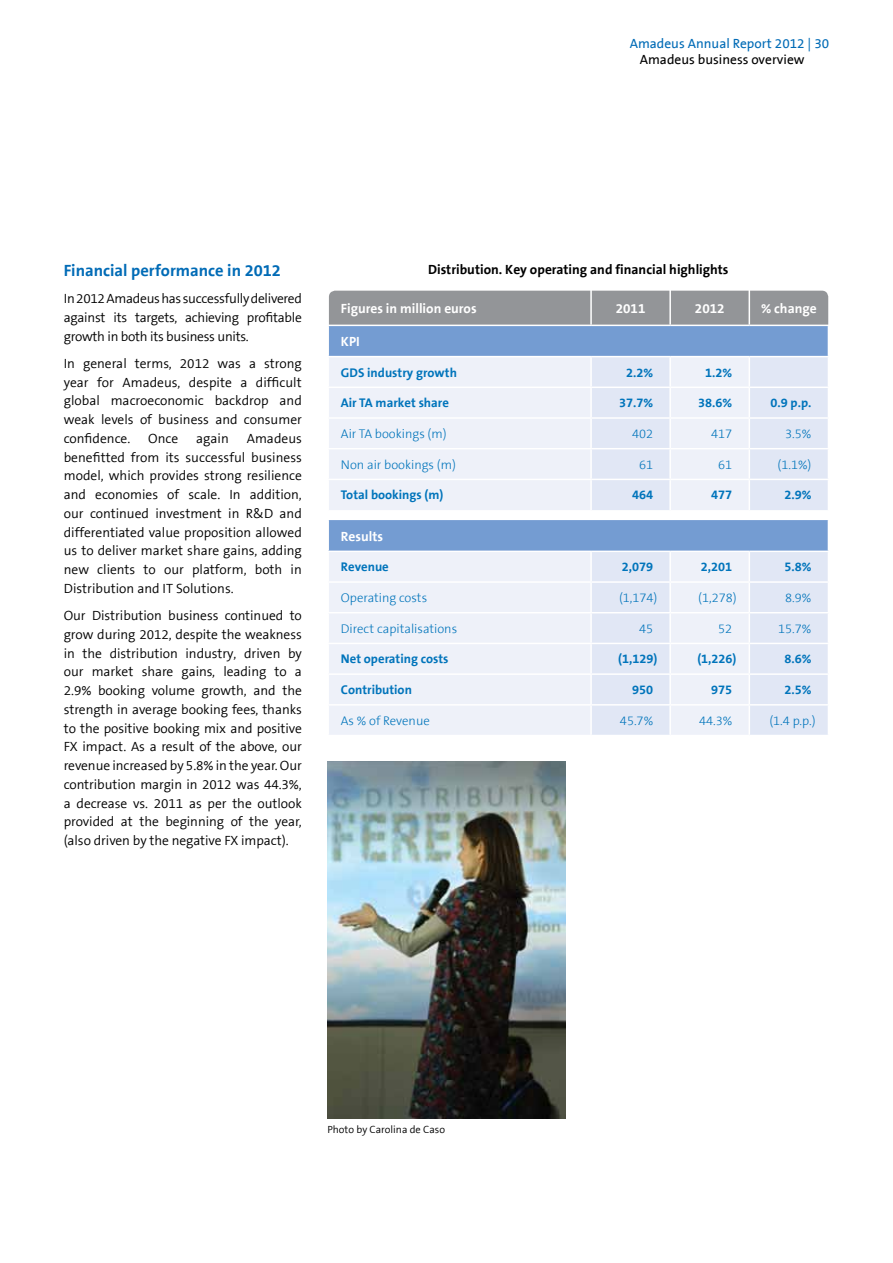
<style>
.page{position:relative;width:893px;height:1263px;background:#fff}
.page>*{position:absolute;margin:0;border:0;box-sizing:border-box;transform-origin:0 0}
.t1{font:700 16.5px "The Sans B7";color:#006bb6}
.t2{font:300 13.5px/18.8px "The Sans B4";letter-spacing:-.005em;color:#000;text-align:justify}
.t3{font:700 13.5px "The Sans B7";color:#000}
.t4{font:700 13.5px "The Sans B7";color:#fff}
.t5{font:13.5px "The Sans B5 Plain";color:#006bb6}
.t6{font:13.5px "The Sans B5 Plain";color:#000}
.t7{font:700 12.75px "The Sans B7";color:#0074bb}
.t8{font:300 12.75px "The Sans B3";color:#0074bb}
.t9{font:300 10.5px "The Sans B4";color:#000}
</style>
<div class="page">
<div style="left:329px;top:291px;width:499px;height:34px;background:#939598"></div>
<div style="left:329px;top:326px;width:499px;height:30px;background:#749cd2"></div>
<svg style="left:329px;top:357px;width:262px;height:378px;background:#e4eaf5"></svg>
<svg style="left:591px;top:357px;width:237px;height:378px;background:#dce4f3"></svg>
<hr style="left:590px;top:290px;width:2px;height:35px;background:#fff">
<hr style="left:669px;top:290px;width:2px;height:35px;background:#fff">
<hr style="left:749px;top:290px;width:1px;height:35px;background:#fff">
<hr style="left:590px;top:357px;width:2px;height:30px;background:#fff">
<hr style="left:669px;top:357px;width:2px;height:30px;background:#fff">
<hr style="left:749px;top:357px;width:1px;height:30px;background:#fff">
<hr style="left:327px;top:387px;width:264px;height:1px;background:#fff">
<hr style="left:591px;top:387px;width:79px;height:1px;background:#fff">
<hr style="left:590px;top:388px;width:2px;height:29px;background:#fff">
<hr style="left:670px;top:387px;width:79px;height:1px;background:#fff">
<hr style="left:669px;top:388px;width:2px;height:29px;background:#fff">
<hr style="left:749px;top:387px;width:80px;height:1px;background:#fff">
<hr style="left:327px;top:417px;width:264px;height:2px;background:#fff">
<hr style="left:591px;top:417px;width:79px;height:2px;background:#fff">
<hr style="left:590px;top:419px;width:2px;height:29px;background:#fff">
<hr style="left:670px;top:417px;width:79px;height:2px;background:#fff">
<hr style="left:669px;top:419px;width:2px;height:29px;background:#fff">
<hr style="left:749px;top:417px;width:80px;height:2px;background:#fff">
<svg style="left:749px;top:388px;width:1px;height:60px"></svg>
<hr style="left:327px;top:448px;width:264px;height:1px;background:#fff">
<hr style="left:591px;top:448px;width:79px;height:1px;background:#fff">
<hr style="left:590px;top:449px;width:2px;height:30px;background:#fff">
<hr style="left:670px;top:448px;width:79px;height:1px;background:#fff">
<hr style="left:669px;top:449px;width:2px;height:30px;background:#fff">
<hr style="left:749px;top:448px;width:80px;height:1px;background:#fff">
<hr style="left:749px;top:449px;width:1px;height:30px;background:#fff">
<hr style="left:327px;top:479px;width:264px;height:1px;background:#fff">
<hr style="left:591px;top:479px;width:79px;height:1px;background:#fff">
<hr style="left:590px;top:480px;width:2px;height:30px;background:#fff">
<hr style="left:670px;top:479px;width:79px;height:1px;background:#fff">
<hr style="left:669px;top:480px;width:2px;height:30px;background:#fff">
<hr style="left:749px;top:479px;width:80px;height:1px;background:#fff">
<hr style="left:749px;top:480px;width:1px;height:30px;background:#fff">
<hr style="left:327px;top:551px;width:264px;height:1px;background:#fff">
<hr style="left:591px;top:551px;width:79px;height:1px;background:#fff">
<hr style="left:590px;top:552px;width:2px;height:29px;background:#fff">
<hr style="left:670px;top:551px;width:79px;height:1px;background:#fff">
<hr style="left:669px;top:552px;width:2px;height:29px;background:#fff">
<hr style="left:749px;top:551px;width:80px;height:1px;background:#fff">
<hr style="left:327px;top:581px;width:264px;height:2px;background:#fff">
<hr style="left:591px;top:581px;width:79px;height:2px;background:#fff">
<hr style="left:590px;top:583px;width:2px;height:29px;background:#fff">
<hr style="left:670px;top:581px;width:79px;height:2px;background:#fff">
<hr style="left:669px;top:583px;width:2px;height:29px;background:#fff">
<hr style="left:749px;top:581px;width:80px;height:2px;background:#fff">
<svg style="left:749px;top:552px;width:1px;height:60px"></svg>
<hr style="left:327px;top:612px;width:264px;height:1px;background:#fff">
<hr style="left:591px;top:612px;width:79px;height:1px;background:#fff">
<hr style="left:590px;top:613px;width:2px;height:30px;background:#fff">
<hr style="left:670px;top:612px;width:79px;height:1px;background:#fff">
<hr style="left:669px;top:613px;width:2px;height:30px;background:#fff">
<hr style="left:749px;top:612px;width:80px;height:1px;background:#fff">
<hr style="left:749px;top:613px;width:1px;height:30px;background:#fff">
<hr style="left:327px;top:643px;width:264px;height:1px;background:#fff">
<hr style="left:591px;top:643px;width:79px;height:1px;background:#fff">
<hr style="left:590px;top:644px;width:2px;height:29px;background:#fff">
<hr style="left:670px;top:643px;width:79px;height:1px;background:#fff">
<hr style="left:669px;top:644px;width:2px;height:29px;background:#fff">
<hr style="left:749px;top:643px;width:80px;height:1px;background:#fff">
<hr style="left:327px;top:673px;width:264px;height:2px;background:#fff">
<hr style="left:591px;top:673px;width:79px;height:2px;background:#fff">
<hr style="left:590px;top:675px;width:2px;height:29px;background:#fff">
<hr style="left:670px;top:673px;width:79px;height:2px;background:#fff">
<hr style="left:669px;top:675px;width:2px;height:29px;background:#fff">
<hr style="left:749px;top:673px;width:80px;height:2px;background:#fff">
<hr style="left:327px;top:704px;width:264px;height:2px;background:#fff">
<hr style="left:591px;top:704px;width:79px;height:2px;background:#fff">
<hr style="left:590px;top:706px;width:2px;height:29px;background:#fff">
<hr style="left:670px;top:704px;width:79px;height:2px;background:#fff">
<hr style="left:669px;top:706px;width:2px;height:29px;background:#fff">
<hr style="left:749px;top:704px;width:80px;height:2px;background:#fff">
<svg style="left:749px;top:644px;width:1px;height:91px"></svg>
<img style="left:327px;top:762px;width:239px;height:356px">
<p class="t5" style="left:630px;top:37px;width:201px">Amadeus Annual Report 2012 | 30</p>
<p class="t6" style="left:640px;top:53px;width:166px">Amadeus business overview</p>
<p class="t1" style="left:64px;top:262px;width:219px">Financial performance in 2012</p>
<p class="t2" style="left:64px;top:290px;width:240px">In 2012 Amadeus has successfully delivered against its targets, achieving profitable growth in both its business units.</p>
<p class="t2" style="left:64px;top:354px;width:240px">In general terms, 2012 was a strong year for Amadeus, despite a difficult global macroeconomic backdrop and weak levels of business and consumer confidence.</p>
<p class="t2" style="left:64px;top:429px;width:240px;text-indent:183px">Amadeus benefitted from its successful business model, which provides strong resilience and economies of scale. In addition, our continued investment in R&amp;D and differentiated value proposition allowed us to deliver market share gains, adding new clients to our platform, both in Distribution and IT Solutions.</p>
<p class="t2" style="left:64px;top:607px;width:240px">Our Distribution business continued to grow during 2012, despite the weakness in the distribution industry, driven by our market share gains, leading to a 2.9% booking volume growth, and the strength in average booking fees, thanks to the positive booking mix and positive FX impact. As a result of the above, our revenue increased by 5.8% in the year. Our contribution margin in 2012 was 44.3%, a decrease vs. 2011 as per the outlook provided at the beginning of the year, (also driven by the negative FX impact).</p>
<p class="t2" style="left:148px;top:429px;width:32px">Once</p>
<p class="t2" style="left:196px;top:429px;width:34px">again</p>
<p class="t3" style="left:428px;top:262px;width:302px">Distribution. Key operating and financial highlights</p>
<p class="t4" style="left:341px;top:301px;width:137px">Figures in million euros</p>
<p class="t4" style="left:616px;top:301px;width:31px">2011</p>
<p class="t4" style="left:695px;top:301px;width:31px">2012</p>
<p class="t4" style="left:761px;top:301px;width:57px">% change</p>
<p class="t4" style="left:341px;top:334px;width:20px">KPI</p>
<p class="t7" style="left:341px;top:366px;width:118px">GDS industry growth</p>
<p class="t7" style="left:626px;top:366px;width:29px">2.2%</p>
<p class="t7" style="left:705px;top:366px;width:29px">1.2%</p>
<p class="t7" style="left:341px;top:396px;width:109px">Air TA market share</p>
<p class="t7" style="left:619px;top:396px;width:36px">37.7%</p>
<p class="t7" style="left:698px;top:396px;width:36px">38.6%</p>
<p class="t7" style="left:770px;top:396px;width:42px">0.9 p.p.</p>
<p class="t8" style="left:341px;top:427px;width:107px">Air TA bookings (m)</p>
<p class="t8" style="left:632px;top:427px;width:23px">402</p>
<p class="t8" style="left:711px;top:427px;width:23px">417</p>
<p class="t8" style="left:785px;top:427px;width:28px">3.5%</p>
<p class="t8" style="left:341px;top:458px;width:116px">Non air bookings (m)</p>
<p class="t8" style="left:639px;top:458px;width:16px">61</p>
<p class="t8" style="left:718px;top:458px;width:16px">61</p>
<p class="t8" style="left:778px;top:458px;width:35px">(1.1%)</p>
<p class="t7" style="left:341px;top:488px;width:104px">Total bookings (m)</p>
<p class="t7" style="left:632px;top:488px;width:23px">464</p>
<p class="t7" style="left:711px;top:488px;width:23px">477</p>
<p class="t7" style="left:784px;top:488px;width:29px">2.9%</p>
<p class="t4" style="left:341px;top:529px;width:44px">Results</p>
<p class="t7" style="left:341px;top:560px;width:49px">Revenue</p>
<p class="t7" style="left:622px;top:560px;width:33px">2,079</p>
<p class="t7" style="left:701px;top:560px;width:33px">2,201</p>
<p class="t7" style="left:784px;top:560px;width:29px">5.8%</p>
<p class="t8" style="left:341px;top:591px;width:88px">Operating costs</p>
<p class="t8" style="left:619px;top:591px;width:40px">(1,174)</p>
<p class="t8" style="left:698px;top:591px;width:40px">(1,278)</p>
<p class="t8" style="left:785px;top:591px;width:28px">8.9%</p>
<p class="t8" style="left:341px;top:622px;width:118px">Direct capitalisations</p>
<p class="t8" style="left:639px;top:622px;width:16px">45</p>
<p class="t8" style="left:718px;top:622px;width:16px">52</p>
<p class="t8" style="left:778px;top:622px;width:35px">15.7%</p>
<p class="t7" style="left:341px;top:652px;width:109px">Net operating costs</p>
<p class="t7" style="left:618px;top:652px;width:41px">(1,129)</p>
<p class="t7" style="left:697px;top:652px;width:41px">(1,226)</p>
<p class="t7" style="left:784px;top:652px;width:29px">8.6%</p>
<p class="t7" style="left:341px;top:683px;width:73px">Contribution</p>
<p class="t7" style="left:632px;top:683px;width:23px">950</p>
<p class="t7" style="left:711px;top:683px;width:23px">975</p>
<p class="t7" style="left:784px;top:683px;width:29px">2.5%</p>
<p class="t8" style="left:341px;top:714px;width:90px">As % of Revenue</p>
<p class="t8" style="left:620px;top:714px;width:35px">45.7%</p>
<p class="t8" style="left:699px;top:714px;width:35px">44.3%</p>
<p class="t8" style="left:769px;top:714px;width:48px">(1.4 p.p.)</p>
<p class="t9" style="left:327px;top:1124px;width:119px">Photo by Carolina de Caso</p>
</div>
